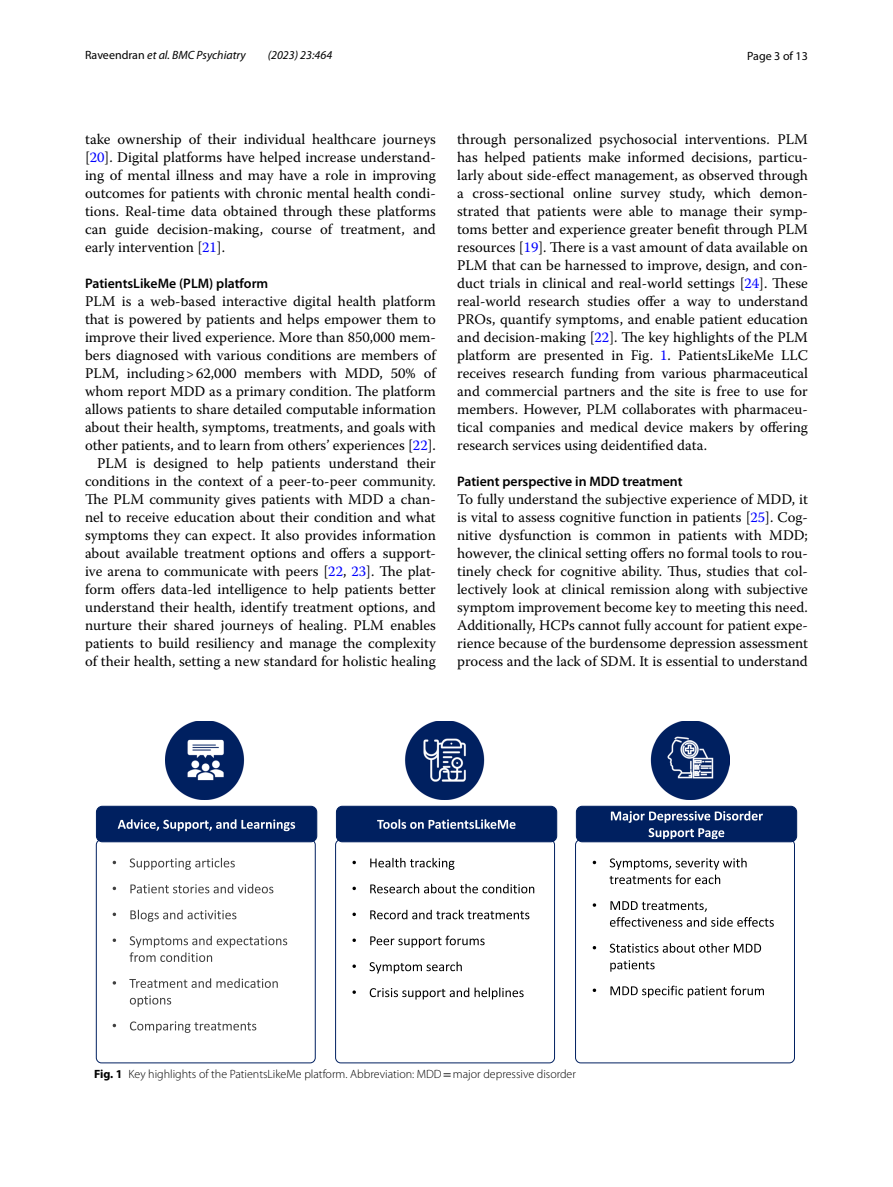
<style>
.page{position:relative;width:893px;height:1187px;background:#fff}
.page>*{position:absolute;margin:0;border:0;box-sizing:border-box;transform-origin:0 0}
.t1{font:14.7px/18px "Warnock Pro";color:#000;text-align:justify}
.t2{font:600 13.8px "Myriad Pro";color:#000}
.t3{font:300 12px "Myriad Pro";color:#000}
.t4{font:italic 12px "Myriad Pro";color:#000}
.t5{font:12px "Myriad Pro";color:#000}
.s1{font-style:normal}
.s2{color:#00f}
.s3{font-weight:700}
.s4{font-family:"STIX";font-weight:400}
</style>
<div class="page">
<img style="left:166px;top:721px;width:563px;height:78px">
<svg style="left:130px;top:857px;width:105px;height:12px"></svg>
<svg style="left:130px;top:883px;width:143px;height:10px"></svg>
<svg style="left:113px;top:912px;width:3px;height:4px"></svg>
<svg style="left:130px;top:909px;width:106px;height:12px"></svg>
<svg style="left:129px;top:935px;width:158px;height:26px"></svg>
<svg style="left:129px;top:978px;width:149px;height:9px"></svg>
<svg style="left:130px;top:995px;width:41px;height:11px"></svg>
<svg style="left:130px;top:1021px;width:126px;height:11px"></svg>
<div style="left:96px;top:806px;width:221px;height:35px;background:#002060;border-radius:6px"></div>
<div style="left:96px;top:805px;width:221px;height:37px;border:1px solid #002060;border-radius:6px"></div>
<svg style="left:118px;top:819px;width:177px;height:12px"></svg>
<div style="left:96px;top:839px;width:220px;height:224px;border:1px solid #002060;border-radius:5px"></div>
<div style="left:336px;top:806px;width:221px;height:35px;background:#002060;border-radius:6px"></div>
<div style="left:336px;top:805px;width:221px;height:37px;border:1px solid #002060;border-radius:6px"></div>
<svg style="left:377px;top:819px;width:138px;height:9px"></svg>
<div style="left:576px;top:806px;width:221px;height:35px;background:#002060;border-radius:6px"></div>
<div style="left:576px;top:805px;width:221px;height:37px;border:1px solid #002060;border-radius:6px"></div>
<svg style="left:611px;top:810px;width:152px;height:12px"></svg>
<svg style="left:649px;top:828px;width:75px;height:10px"></svg>
<svg style="left:335px;top:838px;width:460px;height:225px"></svg>
<p class="t4" style="left:85px;top:48px;width:162px"><span class="s1">Raveendran</span> et al. BMC Psychiatry</p>
<p class="t4" style="left:268px;top:48px;width:66px">(2023) 23:464</p>
<p class="t5" style="left:747px;top:48px;width:62px">Page 3 of 13</p>
<p class="t1" style="left:85px;top:130px;width:352px">take ownership of their individual healthcare journeys [<span class="s2">20</span>]. Digital platforms have helped increase understand&shy;ing of mental illness and may have a role in improving outcomes for patients with chronic mental health condi&shy;tions. Real-time data obtained through these platforms can guide decision-making, course of treatment, and early intervention [<span class="s2">21</span>].</p>
<p class="t2" style="left:85px;top:274px;width:185px">PatientsLikeMe (PLM) platform</p>
<p class="t1" style="left:85px;top:292px;width:352px;text-align:right">PLM is a web-based interactive digital health platform that is powered by patients and helps empower them to improve their lived experience. More than 850,000 mem&shy;bers diagnosed with various conditions are members of PLM, including&gt;62,000 members with MDD, 50% of whom report MDD as a primary condition. The platform allows patients to share detailed computable information about their health, symptoms, treatments, and goals with other patients, and to learn from others’ experiences [<span class="s2">22</span>].<br>PLM is designed to help patients understand their conditions in the context of a peer-to-peer community.<br>The PLM community gives patients with MDD a chan&shy;nel to receive education about their condition and what symptoms they can expect. It also provides information about available treatment options and offers a support&shy;ive arena to communicate with peers [<span class="s2">22</span>, <span class="s2">23</span>]. The plat&shy;form offers data-led intelligence to help patients better understand their health, identify treatment options, and nurture their shared journeys of healing. PLM enables patients to build resiliency and manage the complexity of their health, setting a new standard for holistic healing</p>
<p class="t1" style="left:457px;top:130px;width:352px">through personalized psychosocial interventions. PLM has helped patients make informed decisions, particu&shy;larly about side-effect management, as observed through a cross-sectional online survey study, which demon&shy;strated that patients were able to manage their symp&shy;toms better and experience greater benefit through PLM resources [<span class="s2">19</span>]. There is a vast amount of data available on PLM that can be harnessed to improve, design, and con&shy;duct trials in clinical and real-world settings [<span class="s2">24</span>]. These real-world research studies offer a way to understand PROs, quantify symptoms, and enable patient education and decision-making [<span class="s2">22</span>]. The key highlights of the PLM platform are presented in Fig. <span class="s2">1</span>. PatientsLikeMe LLC receives research funding from various pharmaceutical and commercial partners and the site is free to use for members. However, PLM collaborates with pharmaceu&shy;tical companies and medical device makers by offering research services using deidentified data.</p>
<p class="t2" style="left:457px;top:472px;width:227px">Patient perspective in MDD treatment</p>
<p class="t1" style="left:457px;top:490px;width:352px">To fully understand the subjective experience of MDD, it is vital to assess cognitive function in patients [<span class="s2">25</span>]. Cog&shy;nitive dysfunction is common in patients with MDD; however, the clinical setting offers no formal tools to rou&shy;tinely check for cognitive ability. Thus, studies that col&shy;lectively look at clinical remission along with subjective symptom improvement become key to meeting this need.<br>Additionally, HCPs cannot fully account for patient expe&shy;rience because of the burdensome depression assessment process and the lack of SDM. It is essential to understand</p>
<p class="t3" style="left:94px;top:1067px;width:483px"><span class="s3">Fig. 1</span> Key highlights of the PatientsLikeMe platform. Abbreviation: MDD<span class="s4">=</span>major depressive disorder</p>
</div>
